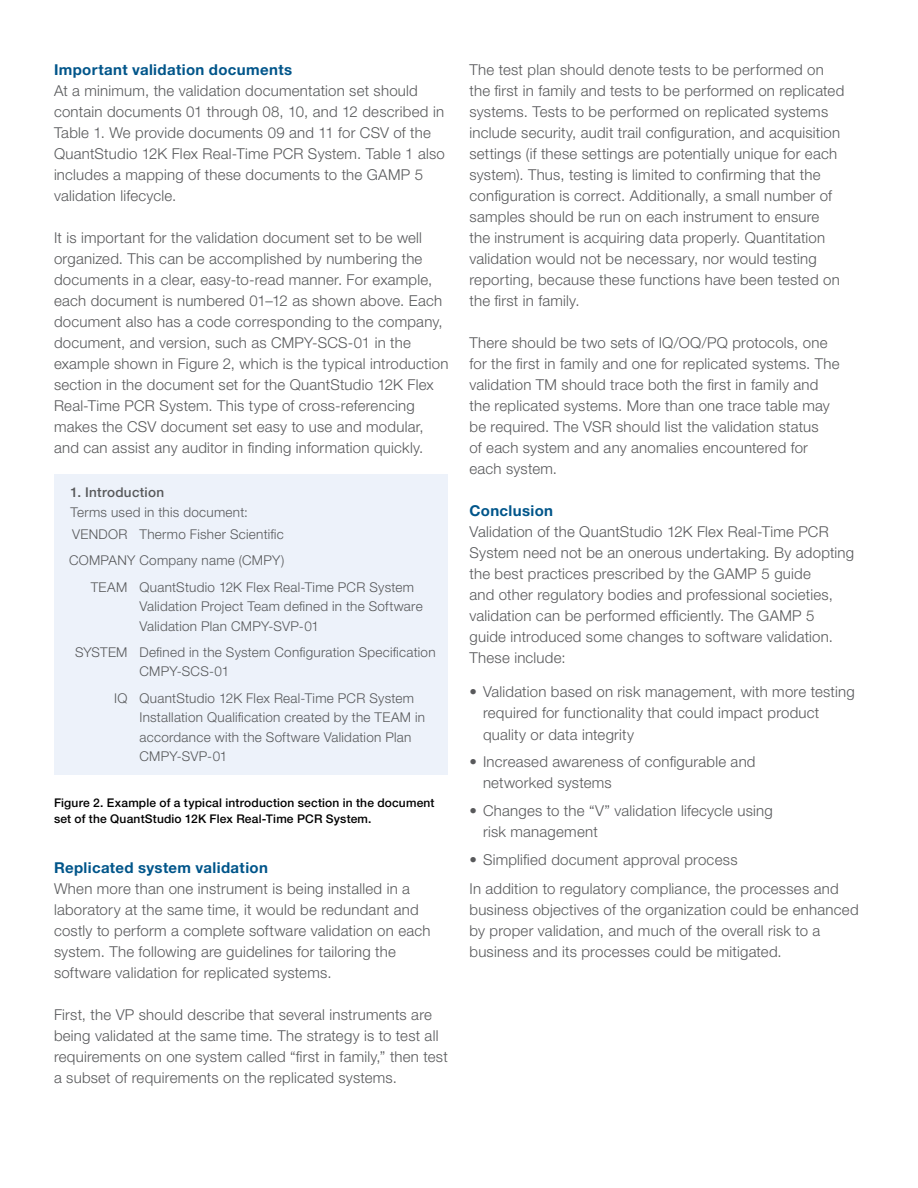
<style>
.page{position:relative;width:918px;height:1188px;background:#fff}
.page>*{position:absolute;margin:0;border:0;box-sizing:border-box;transform-origin:0 0}
.t1{font:300 15px/21px "Helvetica Neue LT Std";letter-spacing:.015em;color:#58595b}
.t2{font:700 15px "Helvetica Neue LT Std";letter-spacing:.025em;color:#00558a}
.t3{font:300 13.5px/19.5px "Helvetica Neue LT Std";letter-spacing:.02em;color:#58595b}
.t4{font:500 13.5px "Helvetica Neue LT Std";letter-spacing:.02em;color:#58595b}
.t5{font:500 12px/15.8px "Helvetica Neue LT Std";letter-spacing:.015em;color:#000}
</style>
<div class="page">
<div style="left:54px;top:474px;width:394px;height:301px;background:#edf2fa"></div>
<p class="t2" style="left:54px;top:60px;width:240px">Important validation documents</p>
<p class="t1" style="left:54px;top:80px;width:392px">At a minimum, the validation documentation set should contain documents 01 through 08, 10, and 12 described in Table 1. We provide documents 09 and 11 for CSV of the QuantStudio 12K Flex Real-Time PCR System. Table 1 also includes a mapping of these documents to the GAMP 5 validation lifecycle.</p>
<p class="t1" style="left:54px;top:227px;width:396px">It is important for the validation document set to be well organized. This can be accomplished by numbering the documents in a clear, easy-to-read manner. For example, each document is numbered 01–12 as shown above. Each document also has a code corresponding to the company, document, and version, such as CMPY-SCS-01 in the example shown in Figure 2, which is the typical introduction section in the document set for the QuantStudio 12K Flex Real-Time PCR System. This type of cross-referencing makes the CSV document set easy to use and modular, and can assist any auditor in finding information quickly.</p>
<p class="t4" style="left:70px;top:484px;width:95px">1. Introduction</p>
<p class="t3" style="left:70px;top:500px;width:215px;line-height:22.5px">Terms used in this document:<br>VENDOR Thermo Fisher Scientific</p>
<p class="t3" style="left:91px;top:547px;width:325px;line-height:26.2px;text-indent:-22px">COMPANY Company name (CMPY)<br>TEAM QuantStudio 12K Flex Real-Time PCR System</p>
<p class="t3" style="left:140px;top:596px;width:285px">Validation Project Team defined in the Software<br>Validation Plan CMPY-SVP-01</p>
<p class="t3" style="left:140px;top:642px;width:298px;text-indent:-64px">SYSTEM Defined in the System Configuration Specification<br>CMPY-SCS-01</p>
<p class="t3" style="left:140px;top:688px;width:287px;text-indent:-25px">IQ QuantStudio 12K Flex Real-Time PCR System Installation Qualification created by the TEAM in accordance with the Software Validation Plan CMPY-SVP-01</p>
<p class="t5" style="left:54px;top:795px;width:382px">Figure 2. Example of a typical introduction section in the document set of the QuantStudio 12K Flex Real-Time PCR System.</p>
<p class="t2" style="left:54px;top:858px;width:216px">Replicated system validation</p>
<p class="t1" style="left:54px;top:878px;width:378px">When more than one instrument is being installed in a laboratory at the same time, it would be redundant and costly to perform a complete software validation on each system. The following are guidelines for tailoring the software validation for replicated systems.</p>
<p class="t1" style="left:54px;top:1004px;width:395px">First, the VP should describe that several instruments are being validated at the same time. The strategy is to test all requirements on one system called “first in family,” then test a subset of requirements on the replicated systems.</p>
<p class="t1" style="left:470px;top:59px;width:376px">The test plan should denote tests to be performed on the first in family and tests to be performed on replicated systems. Tests to be performed on replicated systems include security, audit trail configuration, and acquisition settings (if these settings are potentially unique for each system). Thus, testing is limited to confirming that the configuration is correct. Additionally, a small number of samples should be run on each instrument to ensure<br>the instrument is acquiring data properly. Quantitation validation would not be necessary, nor would testing reporting, because these functions have been tested on the first in family.</p>
<p class="t1" style="left:470px;top:332px;width:372px">There should be two sets of IQ/OQ/PQ protocols, one for the first in family and one for replicated systems. The validation TM should trace both the first in family and the replicated systems. More than one trace table may be required. The VSR should list the validation status<br>of each system and any anomalies encountered for each system.</p>
<p class="t2" style="left:470px;top:501px;width:85px">Conclusion</p>
<p class="t1" style="left:470px;top:521px;width:386px">Validation of the QuantStudio 12K Flex Real-Time PCR System need not be an onerous undertaking. By adopting the best practices prescribed by the GAMP 5 guide<br>and other regulatory bodies and professional societies, validation can be performed efficiently. The GAMP 5 guide introduced some changes to software validation.<br>These include:</p>
<p class="t1" style="left:483px;top:681px;width:373px;text-indent:-14px">• Validation based on risk management, with more testing required for functionality that could impact product quality or data integrity</p>
<p class="t1" style="left:483px;top:751px;width:274px;text-indent:-14px">• Increased awareness of configurable and networked systems</p>
<p class="t1" style="left:483px;top:800px;width:291px;text-indent:-14px">• Changes to the “V” validation lifecycle using risk management</p>
<p class="t1" style="left:470px;top:844px;width:371px;line-height:29.2px">• Simplified document approval process<br>In addition to regulatory compliance, the processes and</p>
<p class="t1" style="left:470px;top:899px;width:391px">business objectives of the organization could be enhanced by proper validation, and much of the overall risk to a business and its processes could be mitigated.</p>
</div>
